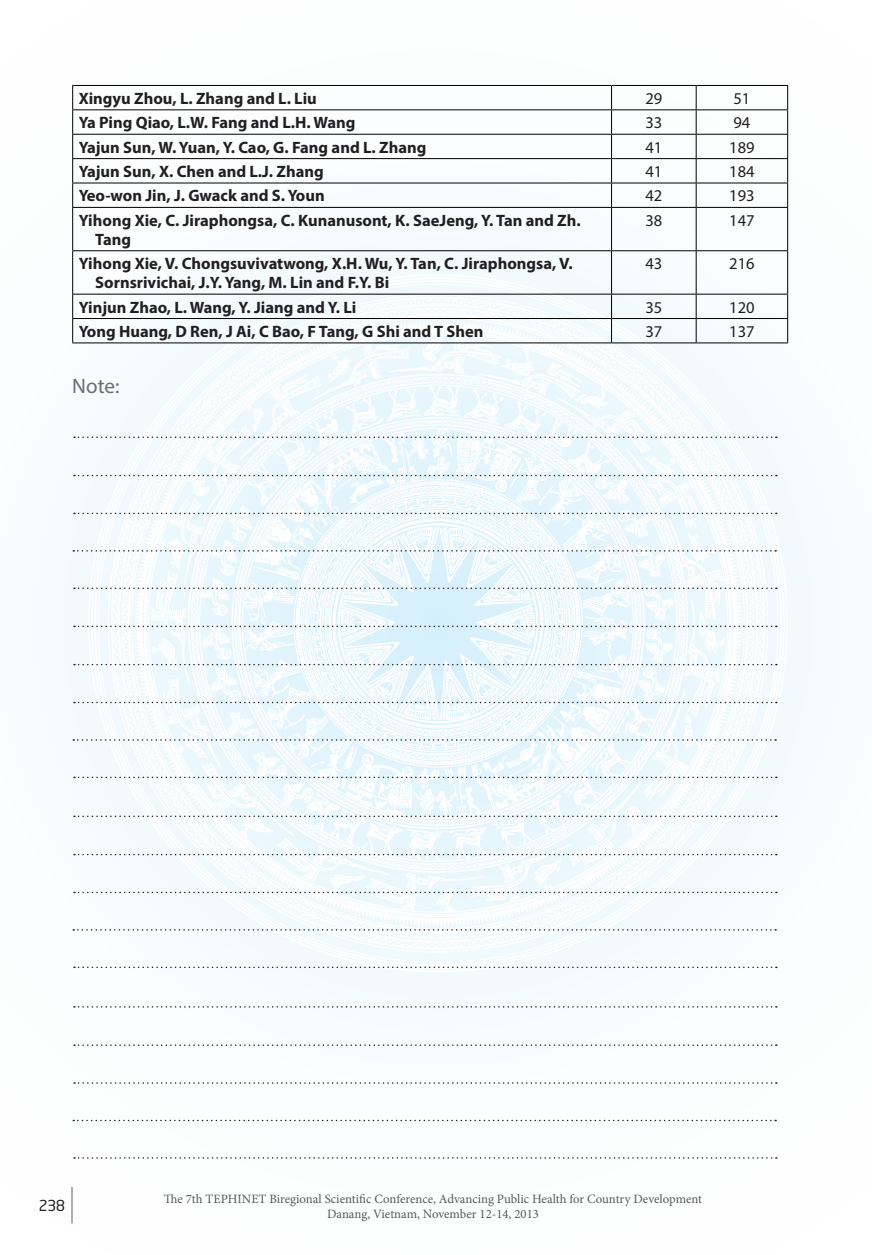
<style>
.page{position:relative;width:872px;height:1255px;background:#fff}
.page>*{position:absolute;margin:0;border:0;box-sizing:border-box;transform-origin:0 0}
.t1{font:21px "Myriad Pro";color:#6c6d70}
.Index_1{font:700 16.5px/18.9px "Myriad Pro";color:#231f20}
.t2{font:16.5px "Myriad Pro";color:#231f20}
.t3{font:15px "UTM Neo Sans Intel";color:#231f20}
.t4{font:12.75px/15.3px "Minion Pro";color:#57585a;text-align:center}
</style>
<div class="page">
<svg style="left:84px;top:274px;width:707px;height:698px;fill:#f5fbfe"></svg>
<svg style="left:138px;top:504px;width:601px;height:8px;fill:#eef8fd"></svg>
<svg style="left:317px;top:504px;width:241px;height:8px"></svg>
<svg style="left:119px;top:514px;width:638px;height:55px"></svg>
<svg style="left:112px;top:720px;width:651px;height:18px"></svg>
<hr style="left:71px;top:1186px;width:2px;height:37px;background:#939598">
<hr style="left:72px;top:85px;width:539px;height:1px;background:#000">
<hr style="left:611px;top:85px;width:85px;height:1px;background:#000">
<hr style="left:696px;top:85px;width:92px;height:1px;background:#000">
<hr style="left:72px;top:109px;width:539px;height:1px;background:#000">
<hr style="left:611px;top:109px;width:85px;height:1px;background:#000">
<hr style="left:696px;top:109px;width:92px;height:1px;background:#000">
<hr style="left:72px;top:134px;width:539px;height:1px;background:#000">
<hr style="left:611px;top:134px;width:85px;height:1px;background:#000">
<hr style="left:696px;top:134px;width:92px;height:1px;background:#000">
<hr style="left:72px;top:158px;width:539px;height:1px;background:#000">
<hr style="left:611px;top:158px;width:85px;height:1px;background:#000">
<hr style="left:696px;top:158px;width:92px;height:1px;background:#000">
<hr style="left:72px;top:183px;width:539px;height:1px;background:#000">
<svg style="left:72px;top:86px;width:1px;height:121px"></svg>
<hr style="left:611px;top:183px;width:85px;height:1px;background:#000">
<svg style="left:611px;top:86px;width:1px;height:121px"></svg>
<hr style="left:696px;top:183px;width:92px;height:1px;background:#000">
<svg style="left:696px;top:86px;width:1px;height:121px"></svg>
<svg style="left:787px;top:86px;width:1px;height:121px"></svg>
<hr style="left:72px;top:207px;width:539px;height:1px;background:#000">
<hr style="left:72px;top:208px;width:1px;height:42px;background:#000">
<hr style="left:611px;top:207px;width:85px;height:1px;background:#000">
<hr style="left:611px;top:208px;width:1px;height:42px;background:#000">
<hr style="left:696px;top:207px;width:92px;height:1px;background:#000">
<hr style="left:696px;top:208px;width:1px;height:42px;background:#000">
<hr style="left:787px;top:208px;width:1px;height:42px;background:#000">
<hr style="left:72px;top:250px;width:539px;height:1px;background:#000">
<hr style="left:72px;top:251px;width:1px;height:43px;background:#000">
<hr style="left:611px;top:250px;width:85px;height:1px;background:#000">
<hr style="left:611px;top:251px;width:1px;height:43px;background:#000">
<hr style="left:696px;top:250px;width:92px;height:1px;background:#000">
<hr style="left:696px;top:251px;width:1px;height:43px;background:#000">
<hr style="left:787px;top:251px;width:1px;height:43px;background:#000">
<hr style="left:72px;top:294px;width:539px;height:1px;background:#000">
<hr style="left:611px;top:294px;width:85px;height:1px;background:#000">
<hr style="left:696px;top:294px;width:92px;height:1px;background:#000">
<hr style="left:72px;top:318px;width:539px;height:1px;background:#000">
<svg style="left:72px;top:294px;width:1px;height:48px"></svg>
<hr style="left:611px;top:318px;width:85px;height:1px;background:#000">
<svg style="left:611px;top:294px;width:1px;height:48px"></svg>
<hr style="left:696px;top:318px;width:92px;height:1px;background:#000">
<svg style="left:696px;top:294px;width:1px;height:48px"></svg>
<svg style="left:787px;top:294px;width:1px;height:48px"></svg>
<hr style="left:72px;top:342px;width:539px;height:1px;background:#000">
<hr style="left:611px;top:342px;width:85px;height:1px;background:#000">
<hr style="left:696px;top:342px;width:92px;height:1px;background:#000">
<svg style="left:74px;top:1006px;width:703px;height:1px"></svg>
<svg style="left:74px;top:355px;width:703px;height:149px"></svg>
<svg style="left:74px;top:1044px;width:703px;height:1px"></svg>
<svg style="left:74px;top:512px;width:703px;height:2px"></svg>
<svg style="left:74px;top:891px;width:703px;height:2px"></svg>
<svg style="left:74px;top:1082px;width:703px;height:1px"></svg>
<svg style="left:73px;top:550px;width:703px;height:1px"></svg>
<svg style="left:73px;top:929px;width:703px;height:1px"></svg>
<svg style="left:73px;top:1119px;width:703px;height:2px"></svg>
<svg style="left:74px;top:569px;width:703px;height:151px"></svg>
<svg style="left:73px;top:738px;width:704px;height:131px"></svg>
<svg style="left:74px;top:966px;width:703px;height:2px"></svg>
<svg style="left:74px;top:1157px;width:703px;height:1px"></svg>
<p class="Index_1" style="left:79px;top:88px;width:240px">Xingyu Zhou, L. Zhang and L. Liu</p>
<p class="t2" style="left:645px;top:88px;width:18px">29</p>
<p class="t2" style="left:733px;top:88px;width:18px">51</p>
<p class="Index_1" style="left:79px;top:113px;width:278px">Ya Ping Qiao, L.W. Fang and L.H. Wang</p>
<p class="t2" style="left:645px;top:112px;width:18px">33</p>
<p class="t2" style="left:733px;top:112px;width:18px">94</p>
<p class="Index_1" style="left:79px;top:137px;width:349px">Yajun Sun, W. Yuan, Y. Cao, G. Fang and L. Zhang</p>
<p class="t2" style="left:645px;top:137px;width:18px">41</p>
<p class="t2" style="left:729px;top:137px;width:27px">189</p>
<p class="Index_1" style="left:79px;top:161px;width:247px">Yajun Sun, X. Chen and L.J. Zhang</p>
<p class="t2" style="left:645px;top:161px;width:18px">41</p>
<p class="t2" style="left:729px;top:161px;width:27px">184</p>
<p class="Index_1" style="left:79px;top:186px;width:247px">Yeo-won Jin, J. Gwack and S. Youn</p>
<p class="t2" style="left:645px;top:186px;width:18px">42</p>
<p class="t2" style="left:729px;top:186px;width:27px">193</p>
<p class="Index_1" style="left:95px;top:210px;width:487px;text-indent:-16px">Yihong Xie, C. Jiraphongsa, C. Kunanusont, K. SaeJeng, Y. Tan and Zh.<br>Tang</p>
<p class="t2" style="left:645px;top:210px;width:18px">38</p>
<p class="t2" style="left:729px;top:210px;width:27px">147</p>
<p class="Index_1" style="left:95px;top:253px;width:479px;text-indent:-16px">Yihong Xie, V. Chongsuvivatwong, X.H. Wu, Y. Tan, C. Jiraphongsa, V.<br>Sornsrivichai, J.Y. Yang, M. Lin and F.Y. Bi</p>
<p class="t2" style="left:645px;top:253px;width:18px">43</p>
<p class="t2" style="left:729px;top:253px;width:27px">216</p>
<p class="Index_1" style="left:79px;top:297px;width:279px">Yinjun Zhao, L. Wang, Y. Jiang and Y. Li</p>
<p class="t2" style="left:645px;top:297px;width:18px">35</p>
<p class="t2" style="left:729px;top:297px;width:27px">120</p>
<p class="Index_1" style="left:79px;top:321px;width:406px">Yong Huang, D Ren, J Ai, C Bao, F Tang, G Shi and T Shen</p>
<p class="t2" style="left:645px;top:321px;width:18px">37</p>
<p class="t2" style="left:729px;top:321px;width:27px">137</p>
<p class="t1" style="left:72px;top:373px;width:49px">Note:</p>
<p class="t3" style="left:39px;top:1193px;width:28px">238</p>
<p class="t4" style="left:164px;top:1190px;width:540px">The 7th TEPHINET Biregional Scientific Conference, Advancing Public Health for Country Development<br>Danang, Vietnam, November 12-14, 2013</p>
</div>
